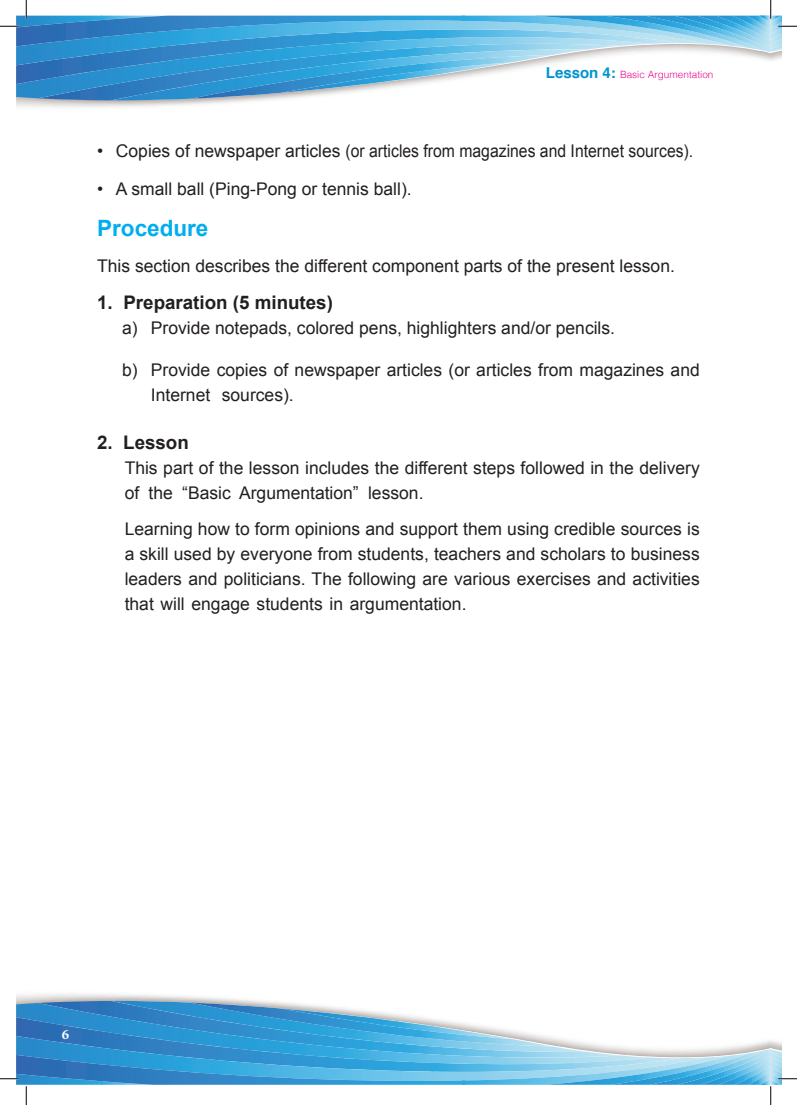
<style>
.page{position:relative;width:797px;height:1105px;background:#fff}
.page>*{position:absolute;margin:0;border:0;box-sizing:border-box;transform-origin:0 0}
.t1{font:700 22.5px "Arial";color:#00aeef}
.t2{font:700 20px "Adobe Arabic";color:#fff}
.t3{font:700 18.75px "Arial";color:#231f20}
.t4{font:17.5px/25px "Arial";color:#231f20}
.t5{font:300 10px "Helvetica";color:#ed088d}
.s1{font-weight:700;font-size:15px;color:#0093d0}
</style>
<div class="page">
<svg style="left:0;top:0;width:797px;height:100px"></svg>
<svg style="left:0;top:1001px;width:797px;height:104px"></svg>
<p class="t5" style="left:546px;top:66px;width:169px"><span class="s1">Lesson 4:</span> Basic Argumentation</p>
<p class="t4" style="left:97px;top:139px;width:597px">• Copies of newspaper articles (or articles from magazines and Internet sources).</p>
<p class="t4" style="left:97px;top:177px;width:316px">• A small ball (Ping-Pong or tennis ball).</p>
<p class="t1" style="left:97px;top:213px;width:113px">Procedure</p>
<p class="t4" style="left:97px;top:253px;width:579px">This section describes the different component parts of the present lesson.</p>
<p class="t3" style="left:97px;top:290px;width:237px">1. Preparation (5 minutes)</p>
<p class="t4" style="left:122px;top:315px;width:494px">a) Provide notepads, colored pens, highlighters and/or pencils.</p>
<p class="t4" style="left:151px;top:358px;width:550px;text-indent:-29px">b) Provide copies of newspaper articles (or articles from magazines and<br>Internet sources).</p>
<p class="t3" style="left:97px;top:430px;width:93px">2. Lesson</p>
<p class="t4" style="left:125px;top:456px;width:576px">This part of the lesson includes the different steps followed in the delivery of the “Basic Argumentation” lesson.</p>
<p class="t4" style="left:125px;top:516px;width:576px;text-align:justify">Learning how to form opinions and support them using credible sources is a skill used by everyone from students, teachers and scholars to business leaders and politicians. The following are various exercises and activities that will engage students in argumentation.</p>
<p class="t2" style="left:62px;top:1021px;width:9px">6</p>
</div>
